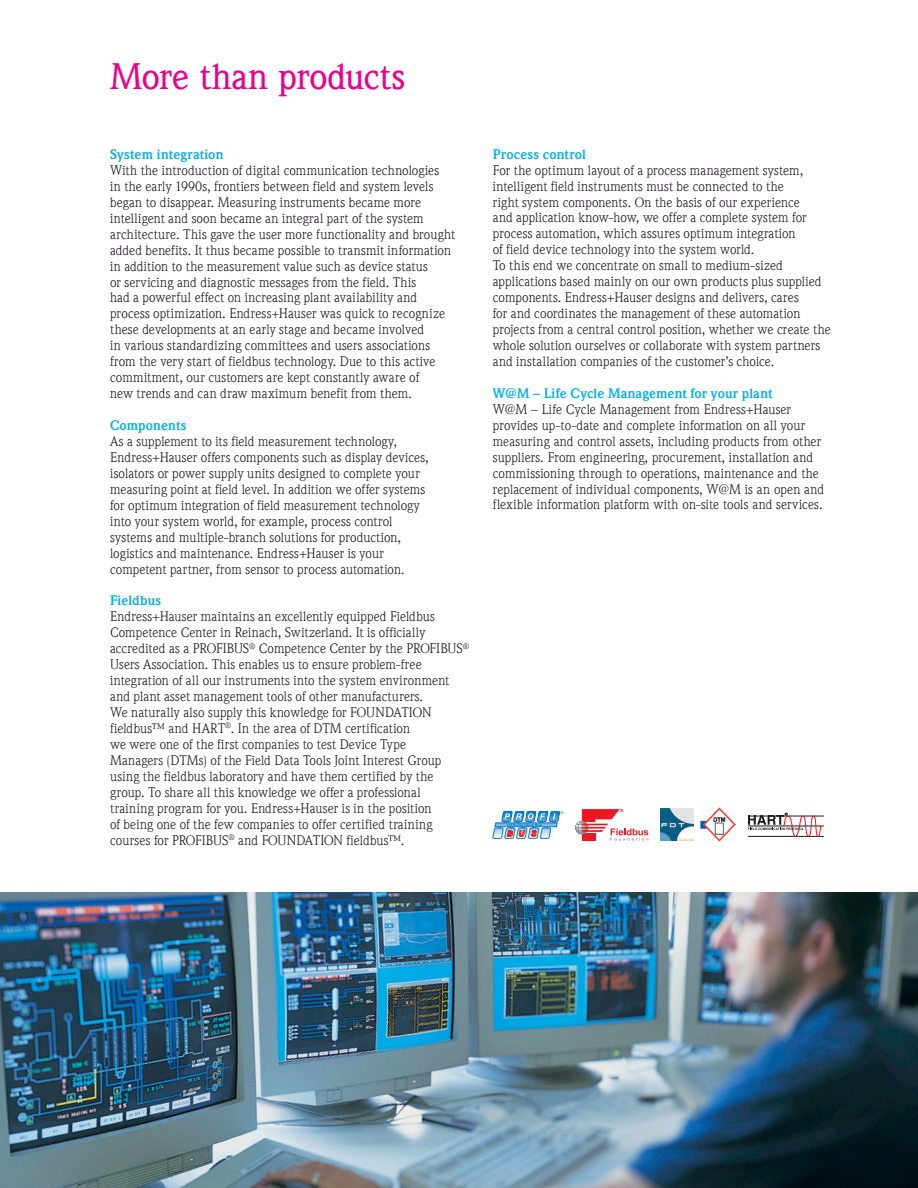
<style>
.page{position:relative;width:918px;height:1188px;background:#fff}
.page>*{position:absolute;margin:0;border:0;box-sizing:border-box;transform-origin:0 0}
.t1{font:500 36px "E+H Weidemann Com";letter-spacing:-.01em;color:#ec008b}
.t2{font:13.5px/15.9px "E+H Weidemann Com";letter-spacing:.01em;color:#1c191c}
.t3{font:700 13.5px "E+H Weidemann Com";letter-spacing:.01em;color:#00adee}
.t4{font:700 4.2px "Helvetica Neue";color:#ec1721}
</style>
<div class="page">
<svg style="left:575px;top:809px;width:73px;height:32px"></svg>
<hr style="left:748px;top:816px;width:76px;height:1px;background:#1c191c">
<hr style="left:748px;top:836px;width:76px;height:1px;background:#1c191c">
<hr style="left:748px;top:826px;width:76px;height:1px;background:#1c191c">
<svg style="left:748px;top:813px;width:73px;height:24px"></svg>
<svg style="left:493px;top:811px;width:70px;height:27px"></svg>
<img style="left:661px;top:809px;width:32px;height:32px">
<img style="left:700px;top:808px;width:36px;height:34px">
<img style="left:1px;top:893px;width:917px;height:295px">
<svg style="left:848px;top:1148px;width:6px;height:10px"></svg>
<h1 class="t1" style="left:110px;top:56px;width:297px">More than products</h1>
<p class="t3" style="left:110px;top:146px;width:115px">System integration</p>
<p class="t2" style="left:110px;top:163px;width:347px">With the introduction of digital communication technologies<br>in the early 1990s, frontiers between field and system levels began to disappear. Measuring instruments became more intelligent and soon became an integral part of the system architecture. This gave the user more functionality and brought added benefits. It thus became possible to transmit information in addition to the measurement value such as device status<br>or servicing and diagnostic messages from the field. This<br>had a powerful effect on increasing plant availability and process optimization. Endress+Hauser was quick to recognize these developments at an early stage and became involved<br>in various standardizing committees and users associations from the very start of fieldbus technology. Due to this active commitment, our customers are kept constantly aware of<br>new trends and can draw maximum benefit from them.</p>
<p class="t3" style="left:110px;top:417px;width:78px">Components</p>
<p class="t2" style="left:110px;top:434px;width:320px">As a supplement to its field measurement technology, Endress+Hauser offers components such as display devices, isolators or power supply units designed to complete your measuring point at field level. In addition we offer systems for optimum integration of field measurement technology into your system world, for example, process control systems and multiple-branch solutions for production, logistics and maintenance. Endress+Hauser is your competent partner, from sensor to process automation.</p>
<p class="t3" style="left:110px;top:593px;width:53px">Fieldbus</p>
<p class="t2" style="left:110px;top:609px;width:360px">Endress+Hauser maintains an excellently equipped Fieldbus Competence Center in Reinach, Switzerland. It is officially accredited as a PROFIBUS<sup>®</sup> Competence Center by the PROFIBUS<sup>® </sup>Users Association. This enables us to ensure problem-free integration of all our instruments into the system environment and plant asset management tools of other manufacturers.<br>We naturally also supply this knowledge for FOUNDATION fieldbus™ and HART<sup>®</sup>. In the area of DTM certification<br>we were one of the first companies to test Device Type<br>Managers (DTMs) of the Field Data Tools Joint Interest Group using the fieldbus laboratory and have them certified by the group. To share all this knowledge we offer a professional<br>training program for you. Endress+Hauser is in the position<br>of being one of the few companies to offer certified training courses for PROFIBUS<sup>®</sup> and FOUNDATION fieldbus™.</p>
<p class="t3" style="left:493px;top:146px;width:95px">Process control</p>
<p class="t2" style="left:493px;top:162px;width:339px">For the optimum layout of a process management system, intelligent field instruments must be connected to the<br>right system components. On the basis of our experience<br>and application know-how, we offer a complete system for process automation, which assures optimum integration<br>of field device technology into the system world.<br>To this end we concentrate on small to medium-sized applications based mainly on our own products plus supplied components. Endress+Hauser designs and delivers, cares<br>for and coordinates the management of these automation projects from a central control position, whether we create the whole solution ourselves or collaborate with system partners and installation companies of the customer’s choice.</p>
<p class="t3" style="left:493px;top:385px;width:281px">W@M – Life Cycle Management for your plant</p>
<p class="t2" style="left:493px;top:401px;width:333px">W@M – Life Cycle Management from Endress+Hauser provides up-to-date and complete information on all your measuring and control assets, including products from other suppliers. From engineering, procurement, installation and commissioning through to operations, maintenance and the replacement of individual components, W@M is an open and flexible information platform with on-site tools and services.</p>
<p class="t4" style="left:620px;top:808px;width:5px">®</p>
</div>
